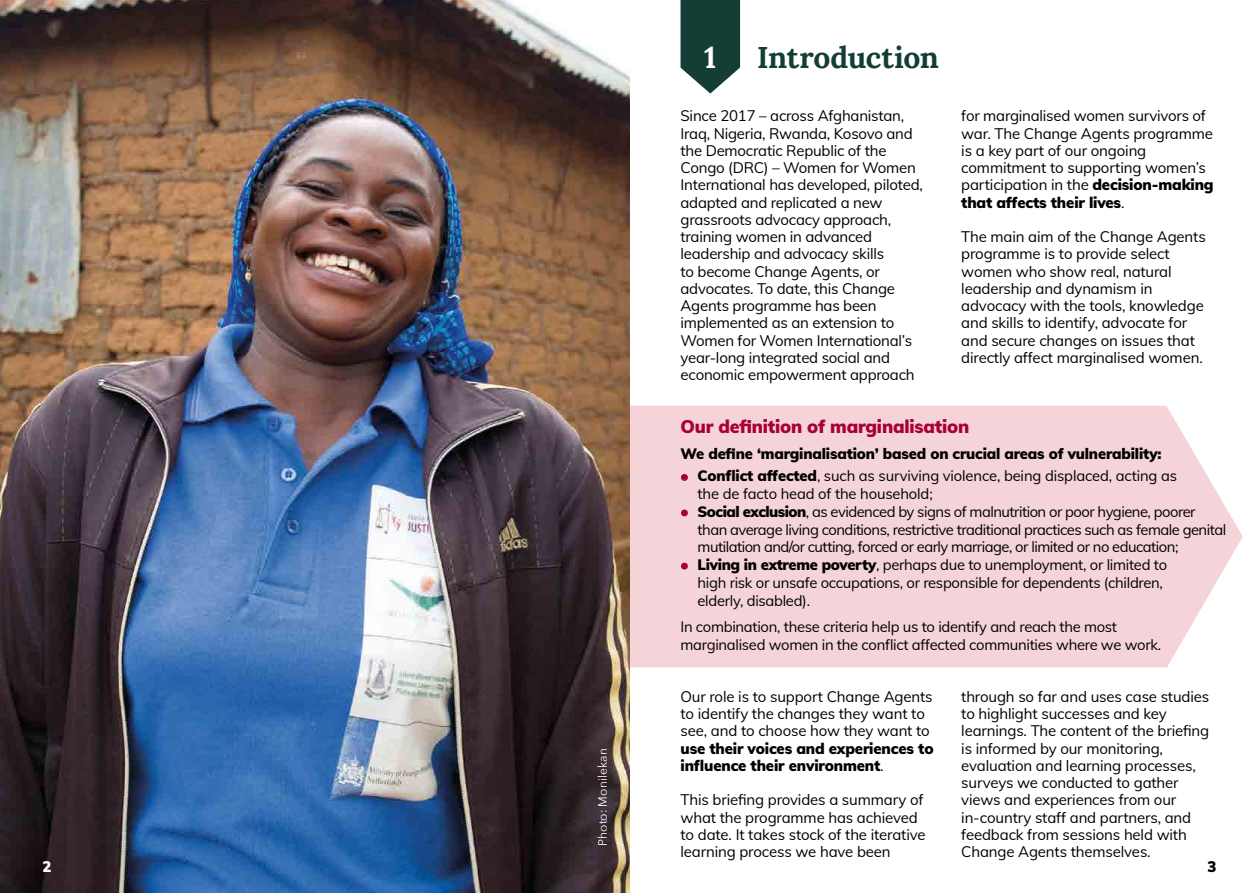
<style>
.page{position:relative;width:1259px;height:893px;background:#fff}
.page>*{position:absolute;margin:0;border:0;box-sizing:border-box;transform-origin:0 0}
.A_head{font:700 30px "Lora";letter-spacing:-.015em;color:#143d35}
.A_head-2{font:700 30px "Lora";color:#fff}
.t1{font:900 18px "Mulish";letter-spacing:-.01em;color:#a90034}
.t2{font:15px/17.2px "Mulish";letter-spacing:-.01em;color:#000}
.t3{font:900 15px "Mulish";color:#fff}
.t4{font:900 15px "Mulish";color:#000}
.t5{font:14.85px/17.7px "Mulish";letter-spacing:-.02em;color:#000}
.t6{font:900 14.85px "Mulish";letter-spacing:-.01em;color:#000}
.Credit{font:12px "Avenir Next";letter-spacing:.015em;color:#fff}
.s1{font-weight:900}
.s2{color:#a90034}
</style>
<div class="page">
<div style="left:629px;top:406px;width:613px;height:261px;background:#f4d3d9"></div>
<img style="left:0;top:0;width:629px;height:893px">
<svg style="left:680px;top:0;width:60px;height:94px;background:#375a53"></svg>
<p class="A_head-2" style="left:704px;top:35px;width:14px">1</p>
<p class="A_head" style="left:757px;top:35px;width:183px">Introduction</p>
<p class="t2" style="left:680px;top:107px;width:244px">Since 2017 – across Afghanistan,<br>Iraq, Nigeria, Rwanda, Kosovo and the Democratic Republic of the<br>Congo (DRC) – Women for Women<br>International has developed, piloted, adapted and replicated a new grassroots advocacy approach, training women in advanced leadership and advocacy skills<br>to become Change Agents, or advocates. To date, this Change<br>Agents programme has been implemented as an extension to<br>Women for Women International’s year-long integrated social and economic empowerment approach</p>
<p class="t2" style="left:961px;top:107px;width:254px">for marginalised women survivors of war. The Change Agents programme is a key part of our ongoing commitment to supporting women’s participation in the <span class="s1">decision-making that affects their lives</span>.</p>
<p class="t2" style="left:961px;top:227px;width:246px">The main aim of the Change Agents programme is to provide select women who show real, natural leadership and dynamism in advocacy with the tools, knowledge and skills to identify, advocate for and secure changes on issues that directly affect marginalised women.</p>
<p class="t1" style="left:680px;top:414px;width:290px">Our definition of marginalisation</p>
<p class="t6" style="left:680px;top:443px;width:482px">We define ‘marginalisation’ based on crucial areas of vulnerability:</p>
<p class="t5" style="left:697px;top:467px;width:481px;text-indent:-17px"><span class="s2">•</span> <span class="s1">Conflict affected</span>, such as surviving violence, being displaced, acting as the de facto head of the household;</p>
<p class="t5" style="left:697px;top:502px;width:530px;text-indent:-17px"><span class="s2">•</span> <span class="s1">Social exclusion</span>, as evidenced by signs of malnutrition or poor hygiene, poorer than average living conditions, restrictive traditional practices such as female genital mutilation and/or cutting, forced or early marriage, or limited or no education;</p>
<p class="t5" style="left:697px;top:555px;width:471px;text-indent:-17px"><span class="s2">•</span> <span class="s1">Living in extreme poverty</span>, perhaps due to unemployment, or limited to high risk or unsafe occupations, or responsible for dependents (children, elderly, disabled).</p>
<p class="t5" style="left:680px;top:617px;width:482px">In combination, these criteria help us to identify and reach the most marginalised women in the conflict affected communities where we work.</p>
<p class="t2" style="left:961px;top:687px;width:249px">through so far and uses case studies to highlight successes and key learnings. The content of the briefing is informed by our monitoring, evaluation and learning processes, surveys we conducted to gather views and experiences from our in-country staff and partners, and feedback from sessions held with<br>Change Agents themselves.</p>
<p class="t2" style="left:680px;top:687px;width:254px">Our role is to support Change Agents to identify the changes they want to see, and to choose how they want to <span class="s1">use their voices and experiences to influence their environment</span>.</p>
<p class="t2" style="left:680px;top:791px;width:247px">This briefing provides a summary of what the programme has achieved to date. It takes stock of the iterative learning process we have been</p>
<p class="Credit" style="left:592px;top:846px;width:100px;rotate:-90deg">Photo: Monilekan</p>
<p class="t3" style="left:43px;top:855px;width:11px">2</p>
<p class="t4" style="left:1207px;top:855px;width:10px">3</p>
</div>
